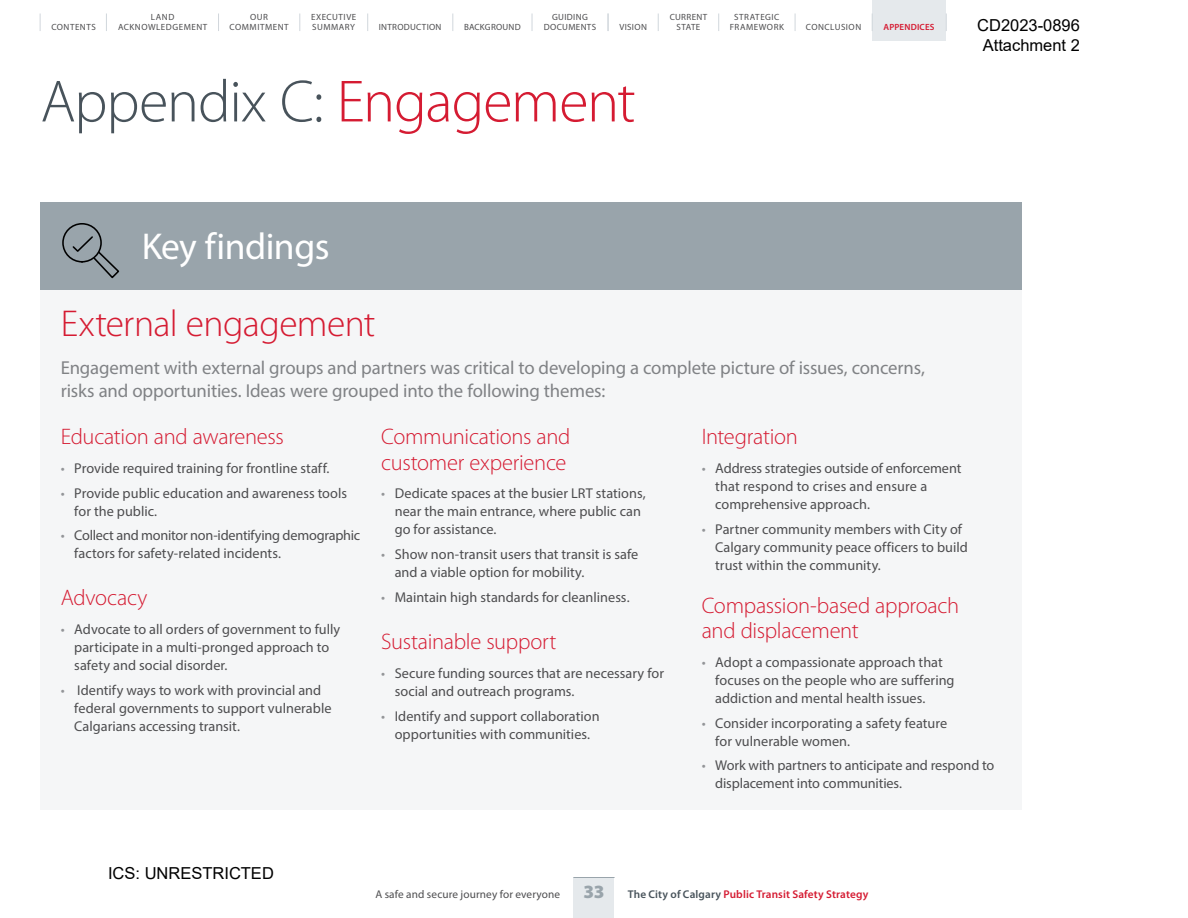
<style>
.page{position:relative;width:1188px;height:918px;background:#fff}
.page>*{position:absolute;margin:0;border:0;box-sizing:border-box;transform-origin:0 0}
.t1{font:300 60px "Myriad Pro";letter-spacing:-.02em;color:#48535b}
.t2{font:300 37.5px "Myriad Pro";letter-spacing:-.02em;color:#d51b32}
.t3{font:37.5px "Myriad Pro";letter-spacing:-.015em;color:#fff}
.t4{font:300 22.5px/25.5px "Myriad Pro";letter-spacing:-.015em;color:#d51b32}
.t5{font:18.75px/22.5px "Myriad Pro";letter-spacing:-.01em;color:#808285}
.t6{font:16.5px/19.8px "Arial";color:#000;text-align:center}
.t7{font:14.25px/18px "Myriad Pro";color:#4d4d4f}
.t8{font:11.25px "Myriad Pro";letter-spacing:.01em;color:#4d4d4f}
.t9{font:9px/9.8px "Myriad Pro";letter-spacing:.05em;color:#4d4d4f;text-align:center}
.t10{font:9px "Myriad Pro";letter-spacing:.03em;color:#4d4d4f}
.t11{font:9px "Myriad Pro";letter-spacing:.025em;color:#4d4d4f}
.t12{font:600 9px "Myriad Pro";letter-spacing:.02em;color:#d51b32}
.s1{color:#d51b32}
.s2{color:#939598}
.s3{font-weight:900;font-size:18.75px;color:#99a4ab}
.s4{font-weight:600;color:#48535b}
.s5{font-weight:600;color:#d51b32}
</style>
<div class="page">
<div style="left:40px;top:202px;width:982px;height:88px;background:#99a4ab"></div>
<div style="left:62px;top:223px;width:40px;height:40px;border:2px solid #000;border-radius:50%"></div>
<svg style="left:71px;top:235px;width:49px;height:44px"></svg>
<div style="left:40px;top:290px;width:982px;height:520px;background:#f5f6f7"></div>
<div style="left:872px;top:0;width:74px;height:40px;background:#e5e9ec"></div>
<svg style="left:218px;top:14px;width:1px;height:17px"></svg>
<svg style="left:299px;top:14px;width:1px;height:17px"></svg>
<svg style="left:367px;top:14px;width:1px;height:17px"></svg>
<svg style="left:452px;top:14px;width:1px;height:17px"></svg>
<svg style="left:532px;top:14px;width:1px;height:17px"></svg>
<svg style="left:106px;top:14px;width:1px;height:17px"></svg>
<svg style="left:608px;top:14px;width:1px;height:17px"></svg>
<svg style="left:658px;top:14px;width:1px;height:17px"></svg>
<svg style="left:718px;top:14px;width:1px;height:17px"></svg>
<svg style="left:795px;top:14px;width:1px;height:17px"></svg>
<svg style="left:872px;top:14px;width:1px;height:17px"></svg>
<svg style="left:946px;top:14px;width:1px;height:17px"></svg>
<svg style="left:40px;top:14px;width:1px;height:17px"></svg>
<div style="left:574px;top:878px;width:40px;height:40px;background:#e5e9ec"></div>
<hr style="left:574px;top:877px;width:40px;height:1px;background:#99a4ab">
<p class="t9" style="left:230px;top:12px;width:61px">OUR<br>COMMITMENT</p>
<p class="t9" style="left:544px;top:12px;width:54px">GUIDING<br>DOCUMENTS</p>
<p class="t9" style="left:619px;top:22px;width:29px">VISION</p>
<p class="t9" style="left:670px;top:12px;width:39px">CURRENT<br>STATE</p>
<p class="t9" style="left:730px;top:12px;width:56px">STRATEGIC<br>FRAMEWORK</p>
<p class="t9" style="left:806px;top:22px;width:57px">CONCLUSION</p>
<p class="t12" style="left:884px;top:21px;width:52px">APPENDICES</p>
<p class="t9" style="left:311px;top:12px;width:47px;text-align:left">EXECUTIVE<br>SUMMARY</p>
<p class="t9" style="left:151px;top:12px;width:25px">LAND</p>
<p class="t9" style="left:51px;top:22px;width:46px">CONTENTS</p>
<p class="t9" style="left:118px;top:22px;width:91px">ACKNOWLEDGEMENT</p>
<p class="t11" style="left:464px;top:21px;width:58px">BACKGROUND</p>
<p class="t10" style="left:379px;top:21px;width:64px">INTRODUCTION</p>
<p class="t6" style="left:977px;top:15px;width:104px">CD2023-0896<br>Attachment 2</p>
<h1 class="t1" style="left:40px;top:65px;width:597px">Appendix C: <span class="s1">Engagement</span></h1>
<h2 class="t3" style="left:142px;top:223px;width:189px">Key findings</h2>
<h2 class="t2" style="left:61px;top:301px;width:316px">External engagement</h2>
<h3 class="t5" style="left:61px;top:357px;width:866px">Engagement with external groups and partners was critical to developing a complete picture of issues, concerns, risks and opportunities. Ideas were grouped into the following themes:</h3>
<h3 class="t4" style="left:61px;top:424px;width:225px">Education and awareness</h3>
<p class="t7" style="left:61px;top:459px;width:270px"><span class="s2">•</span> Provide required training for frontline staff.</p>
<p class="t7" style="left:74px;top:484px;width:274px;text-indent:-13px"><span class="s2">•</span> Provide public education and awareness tools for the public.</p>
<p class="t7" style="left:74px;top:526px;width:288px;text-indent:-13px"><span class="s2">•</span> Collect and monitor non-identifying demographic factors for safety-related incidents.</p>
<h3 class="t4" style="left:61px;top:585px;width:88px">Advocacy</h3>
<p class="t7" style="left:74px;top:620px;width:268px;text-indent:-13px"><span class="s2">•</span> Advocate to all orders of government to fully participate in a multi-pronged approach to safety and social disorder.</p>
<p class="t7" style="left:74px;top:681px;width:259px;text-indent:-13px"><span class="s2">•</span> Identify ways to work with provincial and federal governments to support vulnerable<br>Calgarians accessing transit.</p>
<h3 class="t4" style="left:381px;top:424px;width:191px">Communications and customer experience</h3>
<p class="t7" style="left:395px;top:484px;width:252px;text-indent:-13px"><span class="s2">•</span> Dedicate spaces at the busier LRT stations, near the main entrance, where public can go for assistance.</p>
<p class="t7" style="left:395px;top:545px;width:245px;text-indent:-13px"><span class="s2">•</span> Show non-transit users that transit is safe and a viable option for mobility.</p>
<p class="t7" style="left:381px;top:588px;width:250px"><span class="s2">•</span> Maintain high standards for cleanliness.</p>
<h3 class="t4" style="left:381px;top:629px;width:177px">Sustainable support</h3>
<p class="t7" style="left:395px;top:664px;width:271px;text-indent:-13px"><span class="s2">•</span> Secure funding sources that are necessary for social and outreach programs.</p>
<p class="t7" style="left:381px;top:707px;width:220px;text-align:center"><span class="s2">•</span> Identify and support collaboration opportunities with communities.</p>
<h3 class="t4" style="left:702px;top:424px;width:98px">Integration</h3>
<p class="t7" style="left:715px;top:459px;width:248px;text-indent:-13px"><span class="s2">•</span> Address strategies outside of enforcement that respond to crises and ensure a comprehensive approach.</p>
<p class="t7" style="left:715px;top:520px;width:254px;text-indent:-13px"><span class="s2">•</span> Partner community members with City of<br>Calgary community peace officers to build trust within the community.</p>
<h3 class="t4" style="left:702px;top:592px;width:259px">Compassion-based approach and displacement</h3>
<p class="t7" style="left:715px;top:653px;width:241px;text-indent:-13px"><span class="s2">•</span> Adopt a compassionate approach that focuses on the people who are suffering addiction and mental health issues.</p>
<p class="t7" style="left:715px;top:714px;width:233px;text-indent:-13px"><span class="s2">•</span> Consider incorporating a safety feature for vulnerable women.</p>
<p class="t7" style="left:715px;top:756px;width:281px;text-indent:-13px"><span class="s2">•</span> Work with partners to anticipate and respond to displacement into communities.</p>
<p class="t6" style="left:108px;top:863px;width:167px">ICS: UNRESTRICTED</p>
<p class="t8" style="left:375px;top:887px;width:494px">A safe and secure journey for everyone <span class="s3">33</span> <span class="s4">The City of Calgary</span> <span class="s5">Public Transit Safety Strategy</span></p>
</div>
